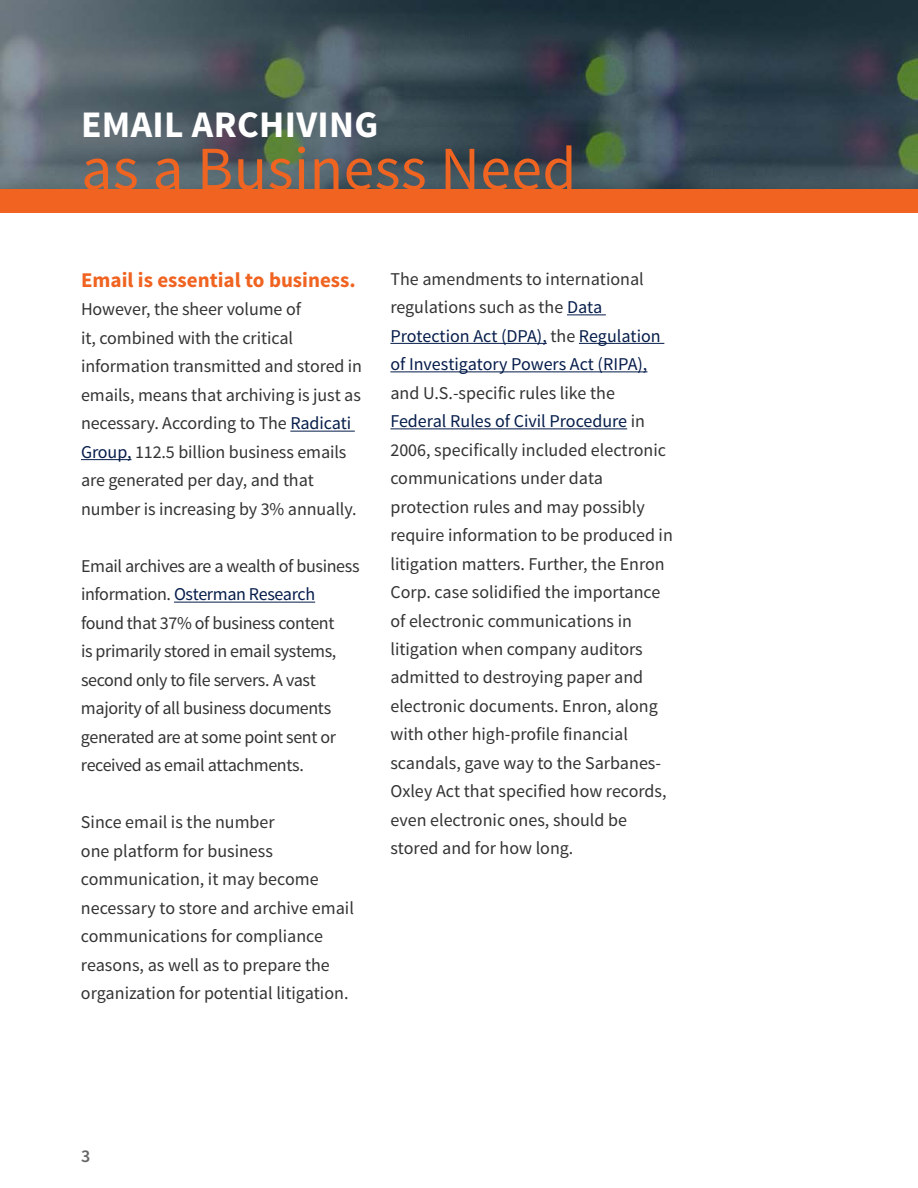
<style>
.page{position:relative;width:918px;height:1188px;background:#fff}
.page>*{position:absolute;margin:0;border:0;box-sizing:border-box;transform-origin:0 0}
.t1{font:61.5px "Source Sans Pro";letter-spacing:.01em;color:#ef6421}
.t2{font:700 37.5px "Source Sans Pro";letter-spacing:.01em;color:#fff}
.t3{font:700 21px "Source Sans Pro";color:#f06321}
.t4{font:18px/28.5px "Source Sans Pro";color:#333}
.t5{font:18px/28.5px "Source Sans Pro";letter-spacing:-.02em;color:#333}
.t6{font:18px/28.5px "Source Sans Pro";color:#051c4a}
.t7{font:600 18px "Source Sans Pro";color:#666}
.s1{color:#051c4a}
.s2{color:#333}
</style>
<div class="page">
<hr style="left:290px;top:431px;width:65px;height:1px;background:#051c4a">
<hr style="left:81px;top:459px;width:50px;height:1px;background:#051c4a">
<hr style="left:174px;top:602px;width:141px;height:1px;background:#051c4a">
<hr style="left:567px;top:314px;width:39px;height:1px;background:#051c4a">
<hr style="left:390px;top:343px;width:157px;height:1px;background:#051c4a">
<hr style="left:579px;top:343px;width:85px;height:1px;background:#051c4a">
<hr style="left:390px;top:371px;width:257px;height:1px;background:#051c4a">
<hr style="left:390px;top:428px;width:237px;height:1px;background:#051c4a">
<img style="left:0;top:0;width:918px;height:189px">
<div style="left:0;top:189px;width:918px;height:24px;background:#f06321"></div>
<h2 class="t2" style="left:81px;top:100px;width:299px">EMAIL ARCHIVING</h2>
<h1 class="t1" style="left:81px;top:131px;width:497px">as a Business Need</h1>
<p class="t3" style="left:81px;top:266px;width:276px">Email is essential to business.</p>
<p class="t4" style="left:81px;top:295px;width:283px">However, the sheer volume of<br>it, combined with the critical information transmitted and stored in emails, means that archiving is just as necessary. According to The <span class="s1">Radicati Group,</span> 112.5 billion business emails are generated per day, and that number is increasing by 3% annually.</p>
<p class="t5" style="left:81px;top:552px;width:280px">Email archives are a wealth of business information. <span class="s1">Osterman Research </span>found that 37% of business content<br>is primarily stored in email systems, second only to file servers. A vast majority of all business documents generated are at some point sent or received as email attachments.</p>
<p class="t4" style="left:81px;top:808px;width:274px">Since email is the number<br>one platform for business communication, it may become necessary to store and archive email communications for compliance reasons, as well as to prepare the organization for potential litigation.</p>
<p class="t6" style="left:390px;top:265px;width:272px"><span class="s2">The amendments to international regulations such as the</span> Data Protection Act (DPA), <span class="s2">the</span> Regulation of Investigatory Powers Act (RIPA),</p>
<p class="t4" style="left:390px;top:379px;width:284px">and U.S.-specific rules like the <span class="s1">Federal Rules of Civil Procedure</span> in 2006, specifically included electronic communications under data protection rules and may possibly require information to be produced in litigation matters. Further, the Enron Corp. case solidified the importance of electronic communications in litigation when company auditors admitted to destroying paper and electronic documents. Enron, along with other high-profile financial scandals, gave way to the Sarbanes-Oxley Act that specified how records, even electronic ones, should be stored and for how long.</p>
<p class="t7" style="left:81px;top:1144px;width:11px">3</p>
</div>
